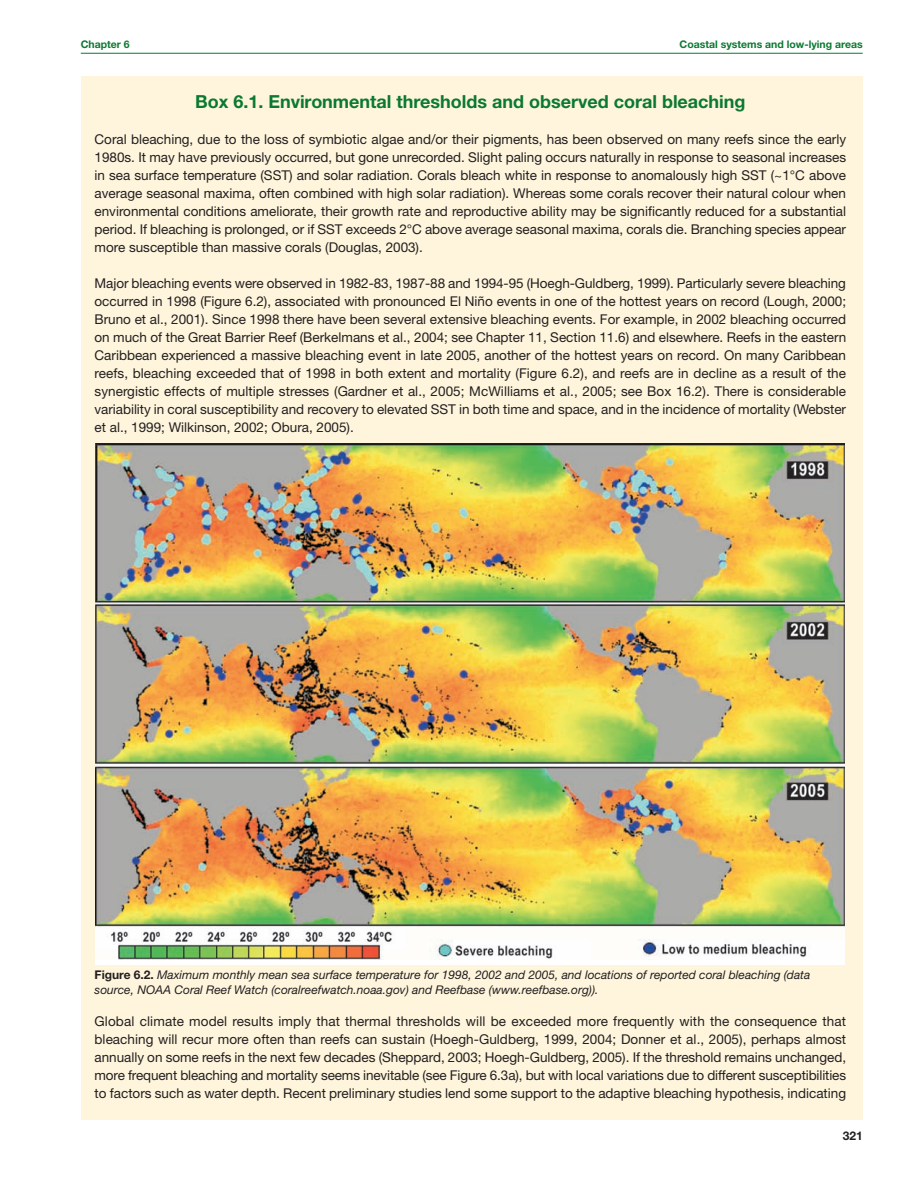
<style>
.page{position:relative;width:918px;height:1188px;background:#fff}
.page>*{position:absolute;margin:0;border:0;box-sizing:border-box;transform-origin:0 0}
.t1{font:700 18px "Helvetica Neue";color:#0b7931}
.t2{font:13.5px/18px "Helvetica Neue";color:#231f20;text-align:justify}
.t3{font:italic 12px/14.4px "Helvetica Neue";color:#231f20}
.t4{font:700 12px "Helvetica Neue";color:#231f20}
.t5{font:700 10.5px "Helvetica Neue";color:#0b7931}
.s1{font-weight:700;font-style:normal}
</style>
<div class="page">
<div style="left:81px;top:77px;width:782px;height:1043px;background:#fef5dc"></div>
<hr style="left:81px;top:53px;width:782px;height:1px;background:#0b7931">
<img style="left:96px;top:443px;width:748px;height:516px">
<p class="t5" style="left:81px;top:40px;width:50px">Chapter 6</p>
<p class="t5" style="left:680px;top:40px;width:185px">Coastal systems and low-lying areas</p>
<h1 class="t1" style="left:195px;top:95px;width:552px">Box 6.1. Environmental thresholds and observed coral bleaching</h1>
<p class="t2" style="left:95px;top:132px;width:753px">Coral bleaching, due to the loss of symbiotic algae and/or their pigments, has been observed on many reefs since the early 1980s. It may have previously occurred, but gone unrecorded. Slight paling occurs naturally in response to seasonal increases in sea surface temperature (SST) and solar radiation. Corals bleach white in response to anomalously high SST (~1°C above average seasonal maxima, often combined with high solar radiation). Whereas some corals recover their natural colour when environmental conditions ameliorate, their growth rate and reproductive ability may be significantly reduced for a substantial period. If bleaching is prolonged, or if SST exceeds 2°C above average seasonal maxima, corals die. Branching species appear more susceptible than massive corals (Douglas, 2003).</p>
<p class="t2" style="left:95px;top:275px;width:753px">Major bleaching events were observed in 1982-83, 1987-88 and 1994-95 (Hoegh-Guldberg, 1999). Particularly severe bleaching occurred in 1998 (Figure 6.2), associated with pronounced El Niño events in one of the hottest years on record (Lough, 2000; Bruno et al., 2001). Since 1998 there have been several extensive bleaching events. For example, in 2002 bleaching occurred on much of the Great Barrier Reef (Berkelmans et al., 2004; see Chapter 11, Section 11.6) and elsewhere. Reefs in the eastern Caribbean experienced a massive bleaching event in late 2005, another of the hottest years on record. On many Caribbean reefs, bleaching exceeded that of 1998 in both extent and mortality (Figure 6.2), and reefs are in decline as a result of the synergistic effects of multiple stresses (Gardner et al., 2005; McWilliams et al., 2005; see Box 16.2). There is considerable variability in coral susceptibility and recovery to elevated SST in both time and space, and in the incidence of mortality (Webster et al., 1999; Wilkinson, 2002; Obura, 2005).</p>
<p class="t3" style="left:95px;top:969px;width:717px"><span class="s1">Figure 6.2.</span> Maximum monthly mean sea surface temperature for 1998, 2002 and 2005, and locations of reported coral bleaching (data source, NOAA Coral Reef Watch (coralreefwatch.noaa.gov) and Reefbase (www.reefbase.org)).</p>
<p class="t2" style="left:95px;top:1014px;width:753px">Global climate model results imply that thermal thresholds will be exceeded more frequently with the consequence that bleaching will recur more often than reefs can sustain (Hoegh-Guldberg, 1999, 2004; Donner et al., 2005), perhaps almost annually on some reefs in the next few decades (Sheppard, 2003; Hoegh-Guldberg, 2005). If the threshold remains unchanged, more frequent bleaching and mortality seems inevitable (see Figure 6.3a), but with local variations due to different susceptibilities to factors such as water depth. Recent preliminary studies lend some support to the adaptive bleaching hypothesis, indicating</p>
<p class="t4" style="left:843px;top:1131px;width:21px">321</p>
</div>
